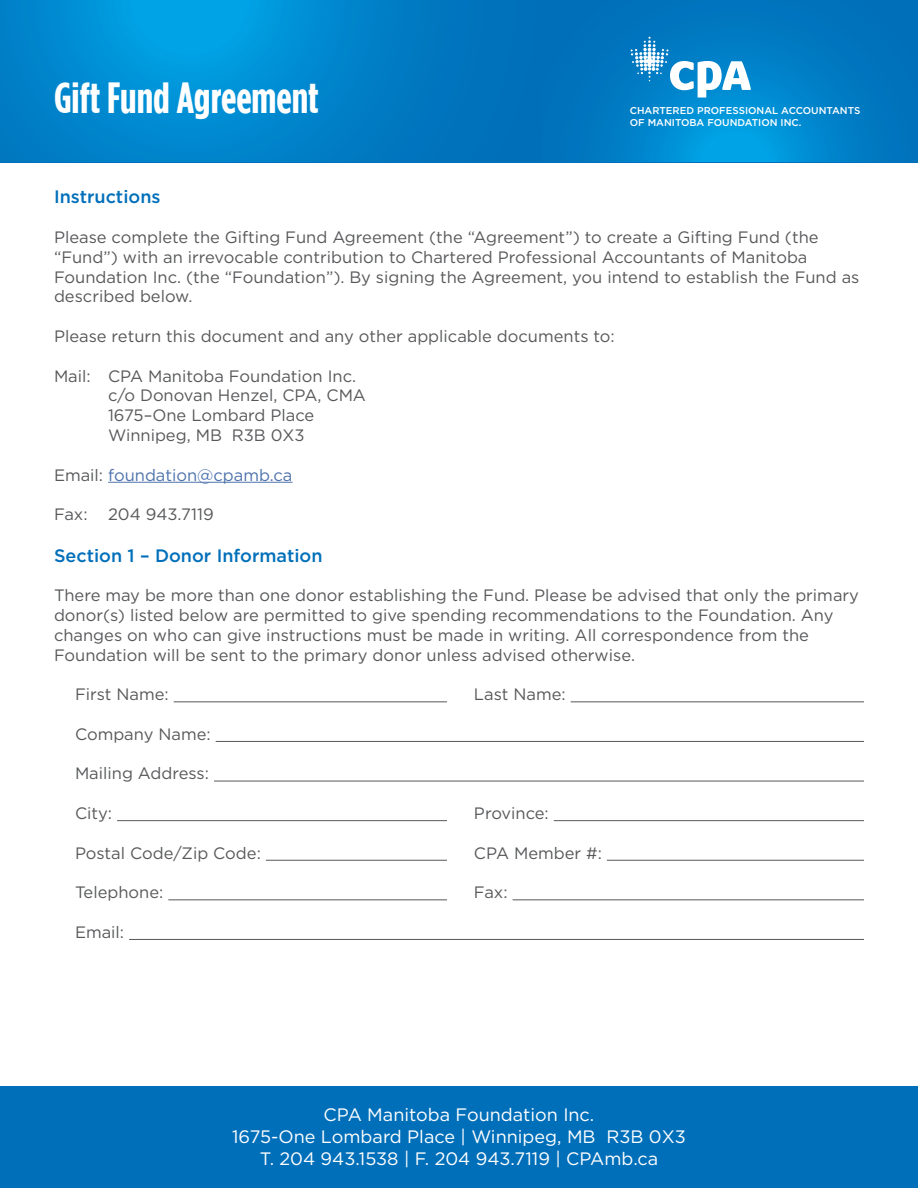
<style>
.page{position:relative;width:918px;height:1188px;background:#fff}
.page>*{position:absolute;margin:0;border:0;box-sizing:border-box;transform-origin:0 0}
.t1{font:700 43.5px "Gotham Condensed";color:#fff}
.t2{font:18px "Gotham";color:#fff}
.t3{font:500 18px "Gotham";color:#006fba}
.t4{font:16.5px/19.8px "Gotham";color:#57585a}
.t5{font:16.5px "Gotham";color:#4d72ac}
.t6{font:500 9.9px/11.9px "Gotham";color:#fff}
.s1{color:#57585a}
</style>
<div class="page">
<div style="left:0;top:1087px;width:918px;height:101px;background:#006fba"></div>
<svg style="left:0;top:0;width:542px;height:162px;background:#0084cb"></svg>
<svg style="left:542px;top:0;width:376px;height:162px;background:#007cc4"></svg>
<hr style="left:108px;top:482px;width:185px;height:1px;background:#4d72ac">
<hr style="left:174px;top:701px;width:273px;height:1px;background:#57585a">
<hr style="left:571px;top:701px;width:293px;height:1px;background:#57585a">
<hr style="left:216px;top:741px;width:648px;height:1px;background:#57585a">
<hr style="left:214px;top:781px;width:650px;height:1px;background:#57585a">
<hr style="left:117px;top:820px;width:330px;height:1px;background:#57585a">
<hr style="left:554px;top:820px;width:310px;height:1px;background:#57585a">
<hr style="left:266px;top:860px;width:181px;height:1px;background:#57585a">
<hr style="left:607px;top:860px;width:257px;height:1px;background:#57585a">
<hr style="left:168px;top:899px;width:279px;height:1px;background:#57585a">
<hr style="left:513px;top:899px;width:351px;height:1px;background:#57585a">
<hr style="left:129px;top:939px;width:735px;height:1px;background:#57585a">
<svg style="left:631px;top:37px;width:120px;height:61px"></svg>
<p class="t1" style="left:54px;top:74px;width:266px">Gift Fund Agreement</p>
<p class="t6" style="left:630px;top:105px;width:232px">CHARTERED PROFESSIONAL ACCOUNTANTS<br>OF MANITOBA FOUNDATION INC.</p>
<p class="t3" style="left:54px;top:185px;width:108px">Instructions</p>
<p class="t4" style="left:54px;top:227px;width:807px">Please complete the Gifting Fund Agreement (the “Agreement”) to create a Gifting Fund (the “Fund”) with an irrevocable contribution to Chartered Professional Accountants of Manitoba Foundation Inc. (the “Foundation”). By signing the Agreement, you intend to establish the Fund as described below.</p>
<p class="t4" style="left:54px;top:326px;width:562px">Please return this document and any other applicable documents to:</p>
<p class="t4" style="left:54px;top:366px;width:304px">Mail: CPA Manitoba Foundation Inc.</p>
<p class="t4" style="left:108px;top:385px;width:260px">c/o Donovan Henzel, CPA, CMA</p>
<p class="t4" style="left:108px;top:405px;width:208px">1675–One Lombard Place</p>
<p class="t4" style="left:108px;top:425px;width:198px">Winnipeg, MB R3B 0X3</p>
<p class="t5" style="left:54px;top:464px;width:240px"><span class="s1">Email:</span> foundation@cpamb.ca</p>
<p class="t4" style="left:54px;top:504px;width:161px">Fax: 204 943.7119</p>
<p class="t3" style="left:54px;top:543px;width:270px">Section 1 – Donor Information</p>
<p class="t4" style="left:54px;top:585px;width:806px">There may be more than one donor establishing the Fund. Please be advised that only the primary donor(s) listed below are permitted to give spending recommendations to the Foundation. Any changes on who can give instructions must be made in writing. All correspondence from the Foundation will be sent to the primary donor unless advised otherwise.</p>
<p class="t4" style="left:75px;top:684px;width:95px">First Name:</p>
<p class="t4" style="left:474px;top:684px;width:93px">Last Name:</p>
<p class="t4" style="left:75px;top:724px;width:137px">Company Name:</p>
<p class="t4" style="left:75px;top:763px;width:136px">Mailing Address:</p>
<p class="t4" style="left:75px;top:803px;width:39px">City:</p>
<p class="t4" style="left:474px;top:803px;width:76px">Province:</p>
<p class="t4" style="left:75px;top:843px;width:187px">Postal Code/Zip Code:</p>
<p class="t4" style="left:474px;top:843px;width:129px">CPA Member #:</p>
<p class="t4" style="left:75px;top:882px;width:90px">Telephone:</p>
<p class="t4" style="left:474px;top:882px;width:35px">Fax:</p>
<p class="t4" style="left:75px;top:922px;width:51px">Email:</p>
<p class="t2" style="left:324px;top:1104px;width:272px">CPA Manitoba Foundation Inc.</p>
<p class="t2" style="left:232px;top:1125px;width:455px">1675-One Lombard Place | Winnipeg, MB R3B 0X3</p>
<p class="t2" style="left:260px;top:1147px;width:400px">T. 204 943.1538 | F. 204 943.7119 | CPAmb.ca</p>
</div>
